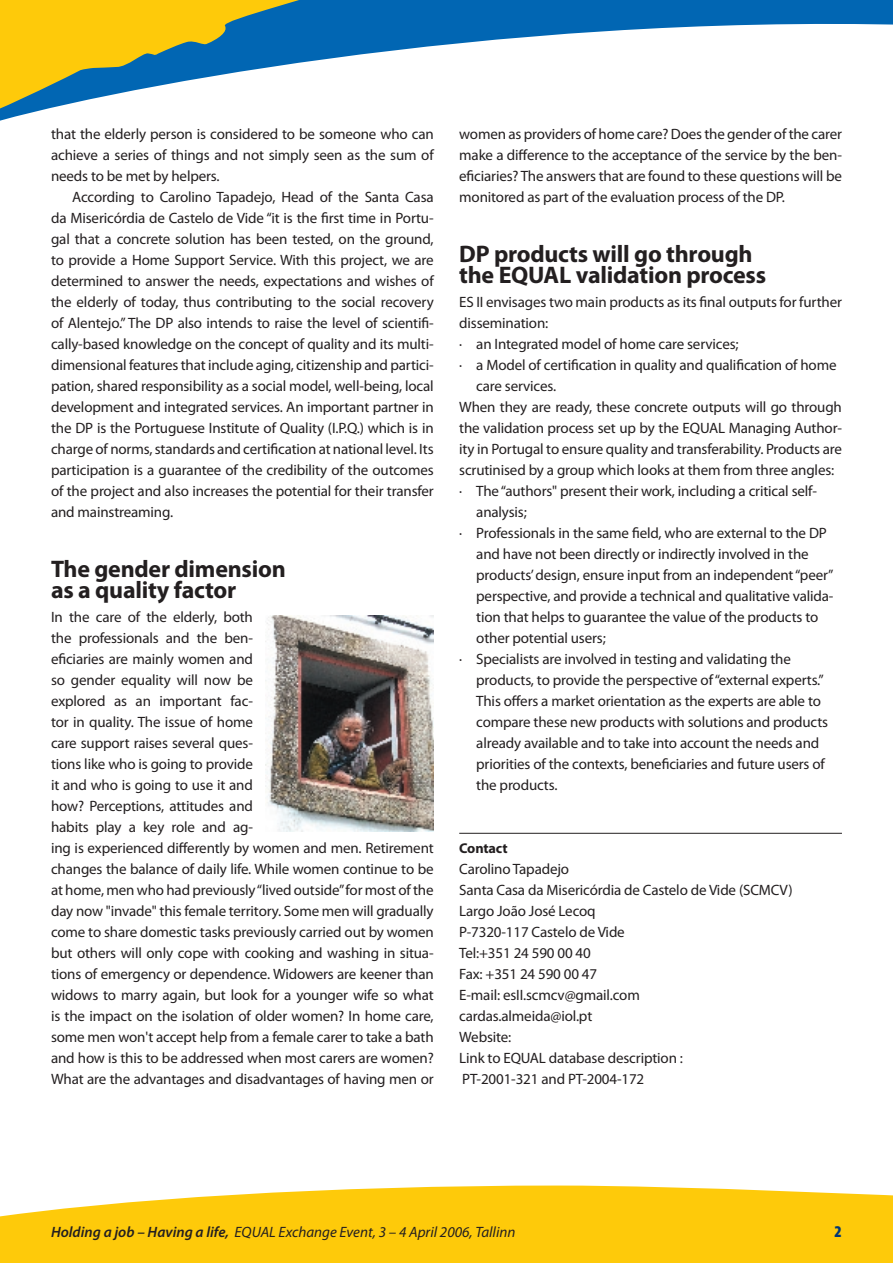
<style>
.page{position:relative;width:893px;height:1263px;background:#fff}
.page>*{position:absolute;margin:0;border:0;box-sizing:border-box;transform-origin:0 0}
.t1{font:700 24px/21px "Myriad Pro";letter-spacing:-.01em;color:#231f20}
.t2{font:900 condensed 16.5px "Myriad Pro";color:#013775}
.t3{font:15px/21px "Myriad Pro";letter-spacing:-.01em;color:#231f20;text-align:justify}
.t4{font:italic 15px "Myriad Pro";color:#231f20}
.t5{font:700 14.25px "Myriad Pro";letter-spacing:-.01em;color:#231f20}
.s1{font-weight:600}
</style>
<div class="page">
<svg style="left:0;top:1185px;width:893px;height:78px;background:#fecf23"></svg>
<svg style="left:0;top:0;width:893px;height:121px"></svg>
<hr style="left:459px;top:833px;width:383px;height:1px;background:#231f20">
<img style="left:266px;top:615px;width:168px;height:216px">
<p class="t3" style="left:51px;top:124px;width:384px">that the elderly person is considered to be someone who can achieve a series of things and not simply seen as the sum of needs to be met by helpers.</p>
<p class="t3" style="left:51px;top:187px;width:384px;text-indent:21px">According to Carolino Tapadejo, Head of the Santa Casa da Misericórdia de Castelo de Vide “it is the first time in Portu&shy;gal that a concrete solution has been tested, on the ground, to provide a Home Support Service. With this project, we are determined to answer the needs, expectations and wishes of the elderly of today, thus contributing to the social recovery of Alentejo.” The DP also intends to raise the level of scientifi&shy;cally-based knowledge on the concept of quality and its multi&shy;dimensional features that include aging, citizenship and partici&shy;pation, shared responsibility as a social model, well-being, local development and integrated services. An important partner in the DP is the Portuguese Institute of Quality (I.P.Q.) which is in charge of norms, standards and certification at national level. Its participation is a guarantee of the credibility of the outcomes of the project and also increases the potential for their transfer and mainstreaming.</p>
<h1 class="t1" style="left:51px;top:559px;width:236px">The gender dimension as a quality factor</h1>
<p class="t3" style="left:51px;top:607px;width:384px;text-align:left">In the care of the elderly, both<br>the professionals and the ben-<br>eficiaries are mainly women and<br>so gender equality will now be<br>explored as an important fac-<br>tor in quality. The issue of home<br>care support raises several ques-<br>tions like who is going to provide<br>it and who is going to use it and<br>how? Perceptions, attitudes and<br>habits play a key role and ag-<br>ing is experienced differently by women and men. Retirement changes the balance of daily life. While women continue to be at home, men who had previously “lived outside” for most of the day now "invade" this female territory. Some men will gradually come to share domestic tasks previously carried out by women but others will only cope with cooking and washing in situa&shy;tions of emergency or dependence. Widowers are keener than widows to marry again, but look for a younger wife so what is the impact on the isolation of older women? In home care, some men won't accept help from a female carer to take a bath and how is this to be addressed when most carers are women?<br>What are the advantages and disadvantages of having men or</p>
<p class="t3" style="left:459px;top:124px;width:384px">women as providers of home care? Does the gender of the carer make a difference to the acceptance of the service by the ben&shy;eficiaries? The answers that are found to these questions will be monitored as part of the evaluation process of the DP.</p>
<h1 class="t1" style="left:459px;top:244px;width:308px">DP products will go through the EQUAL validation process</h1>
<p class="t3" style="left:459px;top:292px;width:384px">ES II envisages two main products as its final outputs for further</p>
<p class="t3" style="left:459px;top:313px;width:91px">dissemination:</p>
<p class="t3" style="left:459px;top:334px;width:281px">· an Integrated model of home care services;</p>
<p class="t3" style="left:459px;top:355px;width:379px">· a Model of certification in quality and qualification of home</p>
<p class="t3" style="left:476px;top:376px;width:81px">care services.</p>
<p class="t3" style="left:459px;top:397px;width:384px">When they are ready, these concrete outputs will go through</p>
<p class="t3" style="left:459px;top:418px;width:384px">the validation process set up by the EQUAL Managing Author-</p>
<p class="t3" style="left:459px;top:439px;width:384px">ity in Portugal to ensure quality and transferability. Products are</p>
<p class="t3" style="left:459px;top:460px;width:377px">scrutinised by a group which looks at them from three angles:</p>
<p class="t3" style="left:459px;top:481px;width:359px">· The “authors" present their work, including a critical self-</p>
<p class="t3" style="left:476px;top:502px;width:52px">analysis;</p>
<p class="t3" style="left:459px;top:523px;width:369px">· Professionals in the same field, who are external to the DP</p>
<p class="t3" style="left:476px;top:544px;width:334px">and have not been directly or indirectly involved in the</p>
<p class="t3" style="left:476px;top:565px;width:359px">products’ design, ensure input from an independent “peer”</p>
<p class="t3" style="left:476px;top:586px;width:359px">perspective, and provide a technical and qualitative valida-</p>
<p class="t3" style="left:476px;top:607px;width:344px">tion that helps to guarantee the value of the products to</p>
<p class="t3" style="left:476px;top:628px;width:131px">other potential users;</p>
<p class="t3" style="left:459px;top:649px;width:333px">· Specialists are involved in testing and validating the</p>
<p class="t3" style="left:476px;top:670px;width:349px">products, to provide the perspective of “external experts.”</p>
<p class="t3" style="left:476px;top:691px;width:346px">This offers a market orientation as the experts are able to</p>
<p class="t3" style="left:476px;top:712px;width:353px">compare these new products with solutions and products</p>
<p class="t3" style="left:476px;top:733px;width:345px">already available and to take into account the needs and</p>
<p class="t3" style="left:476px;top:754px;width:350px">priorities of the contexts, beneficiaries and future users of</p>
<p class="t3" style="left:476px;top:775px;width:83px">the products.</p>
<p class="t5" style="left:459px;top:840px;width:50px">Contact</p>
<p class="t3" style="left:459px;top:859px;width:335px;text-align:left">Carolino Tapadejo<br>Santa Casa da Misericórdia de Castelo de Vide (SCMCV)<br>Largo João José Lecoq<br>P-7320-117 Castelo de Vide<br>Tel:+351 24 590 00 40<br>Fax: +351 24 590 00 47<br>E-mail: esII.scmcv@gmail.com<br>cardas.almeida@iol.pt<br>Website:<br>Link to EQUAL database description :<br>PT-2001-321 and PT-2004-172</p>
<p class="t4" style="left:51px;top:1224px;width:466px"><span class="s1">Holding a job – Having a life,</span> EQUAL Exchange Event, 3 – 4 April 2006, Tallinn</p>
<p class="t2" style="left:835px;top:1221px;width:9px">2</p>
</div>
